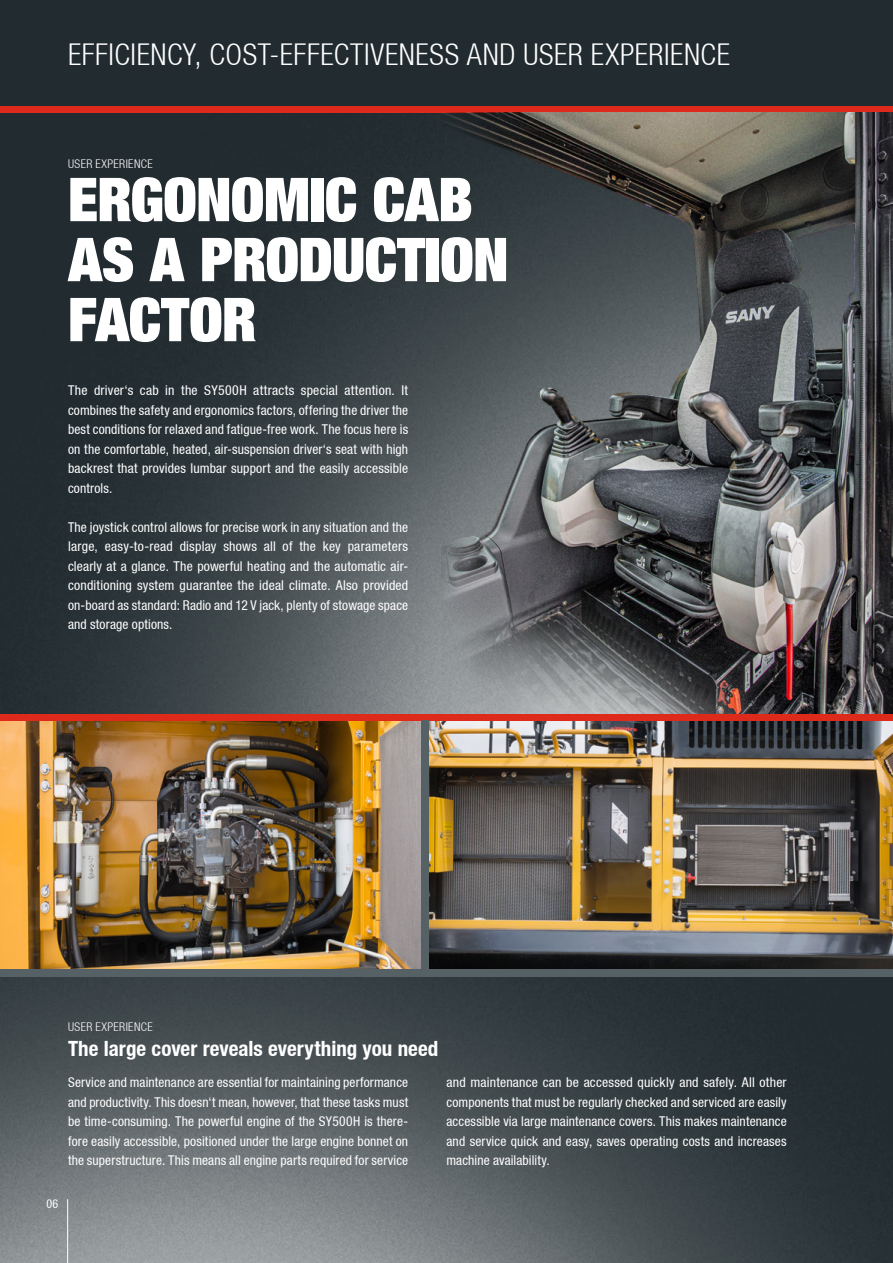
<style>
.page{position:relative;width:893px;height:1263px;background:#fff}
.page>*{position:absolute;margin:0;border:0;box-sizing:border-box;transform-origin:0 0}
.t1{font:900 60px/60px "Context Reprise Extra Black S Si Extra";letter-spacing:-.01em;color:#fff}
.t2{font:700 30px "Context Reprise Light Cond S Si";letter-spacing:.02em;color:#fff}
.t3{font:700 condensed 21px "Context Reprise Condensed S Si";color:#fff}
.t4{font:13.5px/19.5px "Context Reprise Condensed S Si Condensed";letter-spacing:.01em;color:#fff;text-align:justify}
.t5{font:700 12px "Context Reprise Light Cond S Si";letter-spacing:.035em;color:#fff}
.t6{font:12px "Context Reprise Condensed S Si Condensed";color:#fff}
</style>
<div class="page">
<div style="left:0;top:0;width:893px;height:106px;background:#222c30"></div>
<div style="left:0;top:106px;width:893px;height:7px;background:#dd2a1b"></div>
<img style="left:0;top:113px;width:441px;height:601px">
<img style="left:0;top:977px;width:893px;height:286px">
<img style="left:0;top:721px;width:422px;height:248px">
<img style="left:429px;top:721px;width:464px;height:248px">
<div style="left:0;top:969px;width:893px;height:8px;background:#566166"></div>
<img style="left:441px;top:113px;width:452px;height:601px">
<div style="left:0;top:714px;width:893px;height:7px;background:#dd2a1b"></div>
<div style="left:422px;top:721px;width:7px;height:255px;background:#566166"></div>
<hr style="left:67px;top:1199px;width:1px;height:64px;background:#fff">
<h2 class="t2" style="left:68px;top:37px;width:663px">EFFICIENCY, COST-EFFECTIVENESS AND USER EXPERIENCE</h2>
<p class="t5" style="left:68px;top:157px;width:86px">USER EXPERIENCE</p>
<h1 class="t1" style="left:68px;top:168px;width:442px">ERGONOMIC CAB<br>AS A PRODUCTION<br>FACTOR</h1>
<p class="t4" style="left:68px;top:381px;width:342px">The driver‘s cab in the SY500H attracts special attention. It combines the safety and ergonomics factors, offering the driver the best conditions for relaxed and fatigue-free work. The focus here is on the comfortable, heated, air-suspension driver‘s seat with high backrest that provides lumbar support and the easily accessible controls.</p>
<p class="t4" style="left:68px;top:517px;width:342px">The joystick control allows for precise work in any situation and the large, easy-to-read display shows all of the key parameters clearly at a glance. The powerful heating and the automatic air&shy;conditioning system guarantee the ideal climate. Also provided on-board as standard: Radio and 12 V jack, plenty of stowage space and storage options.</p>
<p class="t5" style="left:68px;top:1020px;width:86px">USER EXPERIENCE</p>
<h3 class="t3" style="left:68px;top:1035px;width:372px">The large cover reveals everything you need</h3>
<p class="t4" style="left:68px;top:1072px;width:342px">Service and maintenance are essential for maintaining performance and productivity. This doesn‘t mean, however, that these tasks must be time-consuming. The powerful engine of the SY500H is there&shy;fore easily accessible, positioned under the large engine bonnet on the superstructure. This means all engine parts required for service</p>
<p class="t4" style="left:446px;top:1072px;width:342px">and maintenance can be accessed quickly and safely. All other components that must be regularly checked and serviced are easily accessible via large maintenance covers. This makes maintenance and service quick and easy, saves operating costs and increases machine availability.</p>
<p class="t6" style="left:46px;top:1197px;width:14px">06</p>
</div>
